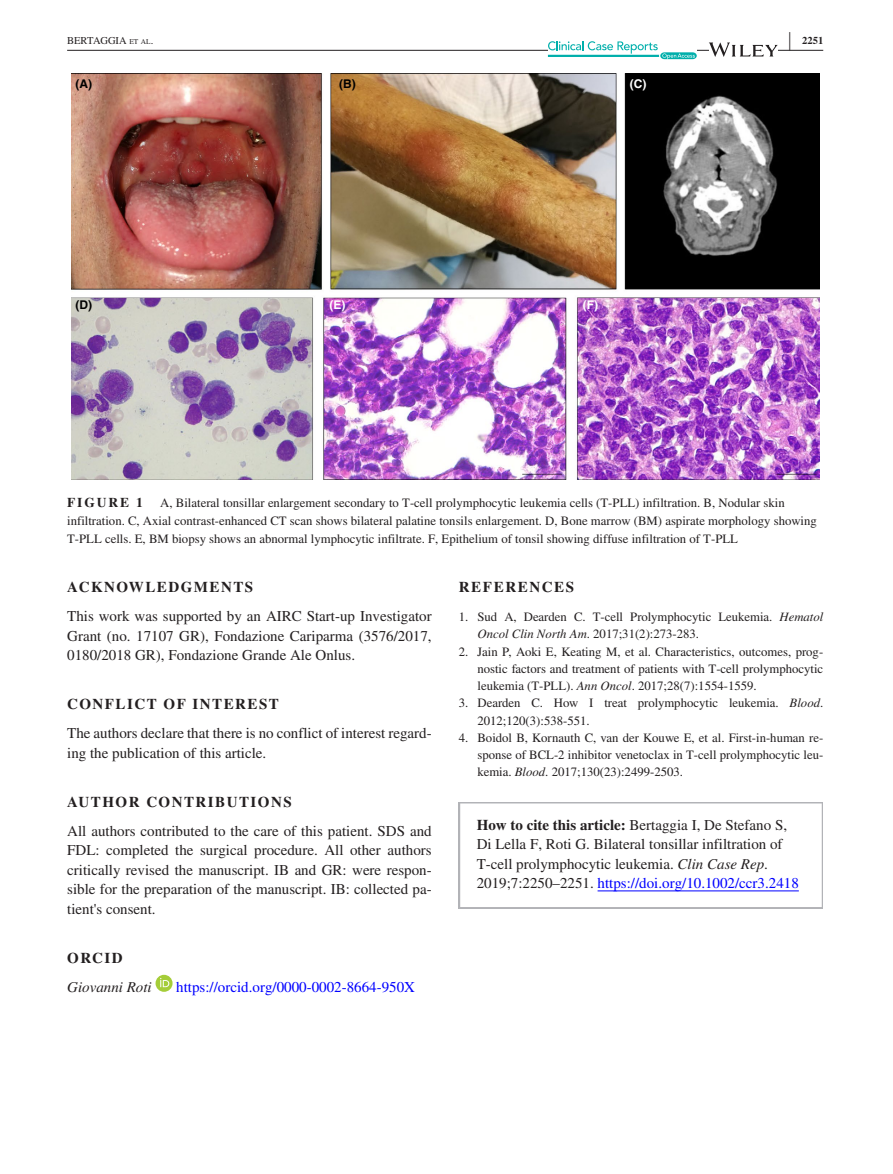
<style>
.page{position:relative;width:893px;height:1174px;background:#fff}
.page>*{position:absolute;margin:0;border:0;box-sizing:border-box;transform-origin:0 0}
.t1{font:700 25.95px "STIX";color:#231f20;scale:.36 1}
.t2{font:15px/19.5px "STIX";color:#231f20;text-align:justify}
.t3{font:700 15px "STIX";letter-spacing:.1em;color:#231f20}
.t4{font:15px "STIX";color:#00f}
.t5{font:italic 15px "STIX";color:#231f20}
.t6{font:700 13.5px "STIX";letter-spacing:.14em;color:#231f20}
.t7{font:12.75px/17.2px "STIX";color:#231f20}
.t8{font:700 12px "Helvetica";color:#000}
.t9{font:700 12px "Helvetica";color:#fff}
.t10{font:10.5px "STIX";color:#231f20}
.t11{font:700 10.5px "STIX";color:#231f20}
.s1{font-size:7.35px}
.s2{font-style:italic}
.s3{font-weight:700}
.s4{color:#00f}
</style>
<div class="page">
<hr style="left:67px;top:50px;width:756px;height:1px;background:#231f20">
<svg style="left:548px;top:41px;width:149px;height:18px"></svg>
<svg style="left:709px;top:42px;width:69px;height:15px"></svg>
<svg style="left:156px;top:974px;width:17px;height:17px"></svg>
<svg style="left:160px;top:978px;width:9px;height:9px"></svg>
<div style="left:459px;top:802px;width:364px;height:106px;background:#b2b3b7"></div>
<div style="left:460px;top:803px;width:362px;height:104px;background:#fff"></div>
<hr style="left:598px;top:890px;width:201px;height:1px;background:#00f">
<img style="left:71px;top:73px;width:748px;height:406px">
<h1 class="t1" style="left:789px;top:26px;width:7px">|</h1>
<p class="t10" style="left:67px;top:33px;width:88px">BERTAGGIA <span class="s1">et al</span>.</p>
<p class="t11" style="left:802px;top:34px;width:22px">2251</p>
<p class="t8" style="left:75px;top:76px;width:18px">(A)</p>
<p class="t8" style="left:339px;top:76px;width:18px">(B)</p>
<p class="t9" style="left:630px;top:76px;width:18px">(C)</p>
<p class="t8" style="left:75px;top:297px;width:18px">(D)</p>
<p class="t9" style="left:329px;top:297px;width:17px">(E)</p>
<p class="t9" style="left:583px;top:297px;width:17px">(F)</p>
<p class="t6" style="left:67px;top:494px;width:77px">FIGURE 1</p>
<p class="t7" style="left:67px;top:494px;width:751px;line-height:18px;text-indent:93px">A, Bilateral tonsillar enlargement secondary to T‐cell prolymphocytic leukemia cells (T‐PLL) infiltration. B, Nodular skin infiltration. C, Axial contrast‐enhanced CT scan shows bilateral palatine tonsils enlargement. D, Bone marrow (BM) aspirate morphology showing<br>T‐PLL cells. E, BM biopsy shows an abnormal lymphocytic infiltrate. F, Epithelium of tonsil showing diffuse infiltration of T‐PLL</p>
<p class="t3" style="left:67px;top:578px;width:188px">ACKNOWLEDGMENTS</p>
<p class="t2" style="left:67px;top:607px;width:366px">This work was supported by an AIRC Start‐up Investigator Grant (no. 17107 GR), Fondazione Cariparma (3576/2017, 0180/2018 GR), Fondazione Grande Ale Onlus.</p>
<p class="t3" style="left:67px;top:695px;width:213px">CONFLICT OF INTEREST</p>
<p class="t2" style="left:67px;top:724px;width:366px">The authors declare that there is no conflict of interest regard&shy;ing the publication of this article.</p>
<p class="t3" style="left:67px;top:792px;width:226px">AUTHOR CONTRIBUTIONS</p>
<p class="t2" style="left:67px;top:822px;width:366px">All authors contributed to the care of this patient. SDS and FDL: completed the surgical procedure. All other authors critically revised the manuscript. IB and GR: were respon&shy;sible for the preparation of the manuscript. IB: collected pa&shy;tient's consent.</p>
<p class="t3" style="left:67px;top:948px;width:57px">ORCID</p>
<p class="t5" style="left:67px;top:976px;width:86px">Giovanni Roti</p>
<p class="t4" style="left:176px;top:976px;width:240px">https://orcid.org/0000-0002-8664-950X</p>
<p class="t3" style="left:459px;top:578px;width:117px">REFERENCES</p>
<p class="t7" style="left:477px;top:609px;width:347px;text-indent:-19px">1. Sud A, Dearden C. T‐cell Prolymphocytic Leukemia. <span class="s2">Hematol<br>Oncol Clin North Am</span>. 2017;31(2):273‐283.</p>
<p class="t7" style="left:477px;top:643px;width:347px;text-align:justify;text-indent:-19px">2. Jain P, Aoki E, Keating M, et al. Characteristics, outcomes, prog&shy;nostic factors and treatment of patients with T‐cell prolymphocytic leukemia (T‐PLL). <span class="s2">Ann Oncol</span>. 2017;28(7):1554‐1559.</p>
<p class="t7" style="left:477px;top:695px;width:347px;text-indent:-19px">3. Dearden C. How I treat prolymphocytic leukemia. <span class="s2">Blood</span>.<br>2012;120(3):538‐551.</p>
<p class="t7" style="left:477px;top:730px;width:347px;text-align:justify;text-indent:-19px">4. Boidol B, Kornauth C, van der Kouwe E, et al. First‐in‐human re&shy;sponse of BCL‐2 inhibitor venetoclax in T‐cell prolymphocytic leu&shy;kemia. <span class="s2">Blood</span>. 2017;130(23):2499‐2503.</p>
<p class="t2" style="left:477px;top:816px;width:324px;text-align:left"><span class="s3">How to cite this article:</span> Bertaggia I, De Stefano S, Di Lella F, Roti G. Bilateral tonsillar infiltration of T‐cell prolymphocytic leukemia. <span class="s2">Clin Case Rep</span>.<br>2019;7:2250–2251. <span class="s4">https://doi.org/10.1002/ccr3.2418</span></p>
</div>
